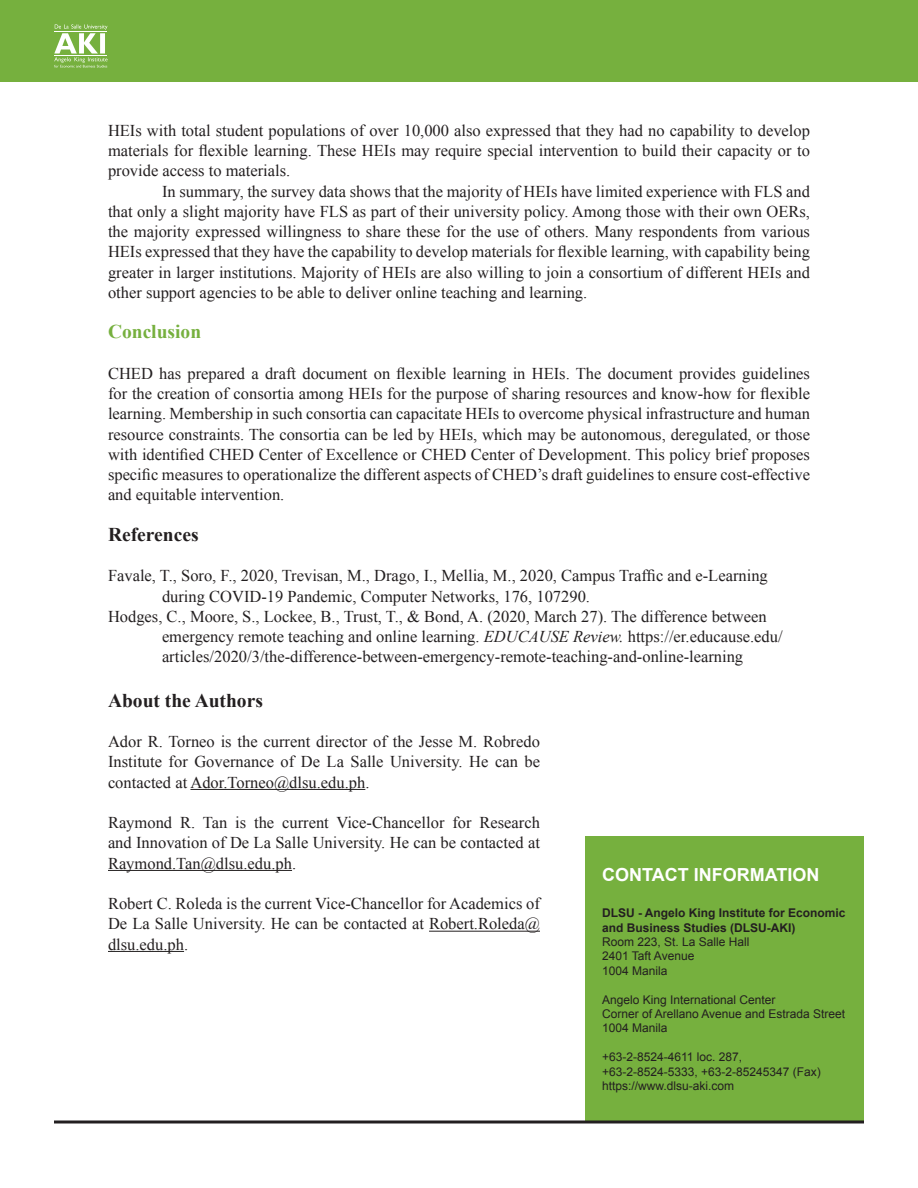
<style>
.page{position:relative;width:918px;height:1188px;background:#fff}
.page>*{position:absolute;margin:0;border:0;box-sizing:border-box;transform-origin:0 0}
.t1{font:700 19.5px "Times New Roman";color:#231f20}
.t2{font:700 19.5px "Times New Roman";color:#76b03e}
.t3{font:700 18px "Arial";color:#fff}
.Body_Text_2{font:16.5px/20.2px "Times New Roman";color:#231f20;text-align:justify}
.t4{font:12px/14.4px "Arial";color:#231f20}
.t5{font:700 12px "Arial";color:#231f20}
.s1{font-style:italic}
</style>
<div class="page">
<div style="left:585px;top:837px;width:279px;height:285px;background:#76b03e"></div>
<div style="left:0;top:0;width:918px;height:81px;background:#76b03e"></div>
<svg style="left:54px;top:24px;width:54px;height:43px"></svg>
<hr style="left:54px;top:31px;width:53px;height:1px;background:#fff">
<hr style="left:54px;top:55px;width:53px;height:1px;background:#fff">
<svg style="left:54px;top:1120px;width:810px;height:4px;background:#53534f"></svg>
<hr style="left:190px;top:789px;width:175px;height:1px;background:#231f20">
<hr style="left:108px;top:870px;width:184px;height:1px;background:#231f20">
<hr style="left:429px;top:931px;width:111px;height:1px;background:#231f20">
<hr style="left:108px;top:951px;width:76px;height:1px;background:#231f20">
<p class="Body_Text_2" style="left:108px;top:120px;width:704px">HEIs with total student populations of over 10,000 also expressed that they had no capability to develop materials for flexible learning. These HEIs may require special intervention to build their capacity or to provide access to materials.</p>
<p class="Body_Text_2" style="left:108px;top:181px;width:704px;text-indent:54px">In summary, the survey data shows that the majority of HEIs have limited experience with FLS and that only a slight majority have FLS as part of their university policy. Among those with their own OERs, the majority expressed willingness to share these for the use of others. Many respondents from various HEIs expressed that they have the capability to develop materials for flexible learning, with capability being greater in larger institutions. Majority of HEIs are also willing to join a consortium of different HEIs and other support agencies to be able to deliver online teaching and learning.</p>
<p class="t2" style="left:108px;top:318px;width:95px">Conclusion</p>
<p class="Body_Text_2" style="left:108px;top:363px;width:704px">CHED has prepared a draft document on flexible learning in HEIs. The document provides guidelines for the creation of consortia among HEIs for the purpose of sharing resources and know-how for flexible learning. Membership in such consortia can capacitate HEIs to overcome physical infrastructure and human resource constraints. The consortia can be led by HEIs, which may be autonomous, deregulated, or those with identified CHED Center of Excellence or CHED Center of Development. This policy brief proposes specific measures to operationalize the different aspects of CHED’s draft guidelines to ensure cost-effective and equitable intervention.</p>
<p class="t1" style="left:108px;top:521px;width:92px">References</p>
<p class="Body_Text_2" style="left:162px;top:566px;width:607px;text-indent:-54px">Favale, T., Soro, F., 2020, Trevisan, M., Drago, I., Mellia, M., 2020, Campus Traffic and e-Learning during COVID-19 Pandemic, Computer Networks, 176, 107290.</p>
<p class="Body_Text_2" style="left:162px;top:606px;width:622px;text-align:left;text-indent:-54px">Hodges, C., Moore, S., Lockee, B., Trust, T., &amp; Bond, A. (2020, March 27). The difference between emergency remote teaching and online learning. <span class="s1">EDUCAUSE Review.</span> https://er.educause.edu/ articles/2020/3/the-difference-between-emergency-remote-teaching-and-online-learning</p>
<p class="t1" style="left:108px;top:687px;width:156px">About the Authors</p>
<p class="Body_Text_2" style="left:108px;top:731px;width:434px">Ador R. Torneo is the current director of the Jesse M. Robredo Institute for Governance of De La Salle University. He can be contacted at Ador.Torneo@dlsu.edu.ph.</p>
<p class="Body_Text_2" style="left:108px;top:812px;width:434px">Raymond R. Tan is the current Vice-Chancellor for Research and Innovation of De La Salle University. He can be contacted at Raymond.Tan@dlsu.edu.ph.</p>
<p class="Body_Text_2" style="left:108px;top:893px;width:434px">Robert C. Roleda is the current Vice-Chancellor for Academics of De La Salle University. He can be contacted at Robert.Roleda@ dlsu.edu.ph.</p>
<p class="t3" style="left:602px;top:863px;width:219px">CONTACT INFORMATION</p>
<p class="t5" style="left:602px;top:905px;width:245px">DLSU - Angelo King Institute for Economic</p>
<p class="t5" style="left:602px;top:919px;width:195px">and Business Studies (DLSU-AKI)</p>
<p class="t4" style="left:602px;top:935px;width:149px">Room 223, St. La Salle Hall</p>
<p class="t4" style="left:602px;top:949px;width:94px">2401 Taft Avenue</p>
<p class="t4" style="left:602px;top:964px;width:67px">1004 Manila</p>
<p class="t4" style="left:602px;top:992px;width:175px">Angelo King International Center</p>
<p class="t4" style="left:602px;top:1007px;width:245px">Corner of Arellano Avenue and Estrada Street<br>1004 Manila</p>
<p class="t4" style="left:602px;top:1050px;width:142px">+63-2-8524-4611 loc. 287,</p>
<p class="t4" style="left:602px;top:1064px;width:220px">+63-2-8524-5333, +63-2-85245347 (Fax)</p>
<p class="t4" style="left:602px;top:1079px;width:134px">https://www.dlsu-aki.com</p>
</div>
